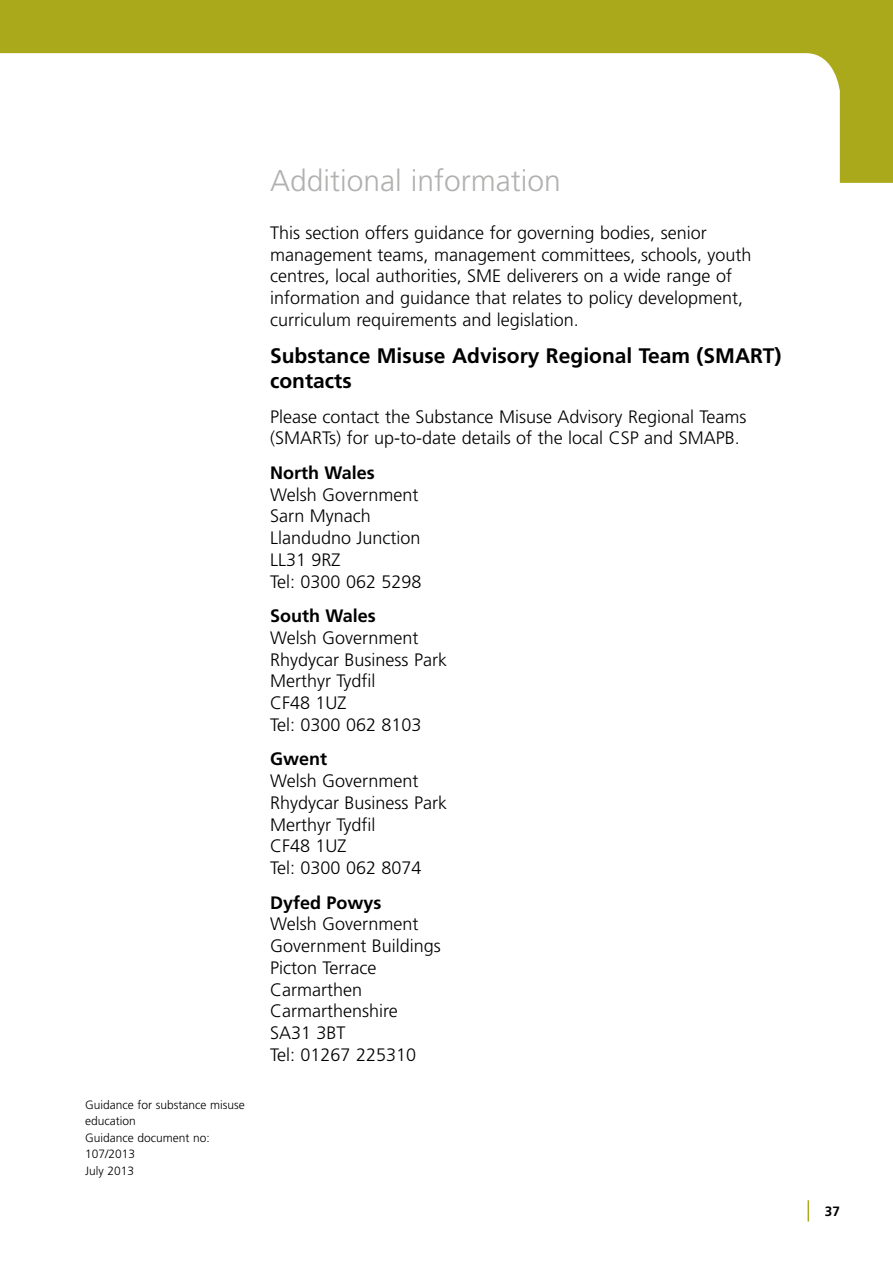
<style>
.page{position:relative;width:893px;height:1263px;background:#fff}
.page>*{position:absolute;margin:0;border:0;box-sizing:border-box;transform-origin:0 0}
.t1{font:300 30px "Frutiger LT Std";color:#b1b1b0}
.t2{font:700 21px/24.8px "Frutiger LT Std";color:#000}
.t3{font:300 18px/21.8px "Frutiger LT Std";color:#000}
.t4{font:700 18px "Frutiger LT Std";color:#000}
.t5{font:700 13.5px "Frutiger LT Std";color:#000}
.t6{font:300 12px/16.5px "Frutiger LT Std";color:#000}
</style>
<div class="page">
<svg style="left:0;top:0;width:893px;height:183px"></svg>
<hr style="left:807px;top:1200px;width:2px;height:21px;background:#aaa91c">
<p class="t6" style="left:85px;top:1096px;width:161px">Guidance for substance misuse education<br>Guidance document no:<br>107/2013<br>July 2013</p>
<h1 class="t1" style="left:270px;top:164px;width:292px">Additional information</h1>
<p class="t3" style="left:270px;top:222px;width:483px">This section offers guidance for governing bodies, senior management teams, management committees, schools, youth centres, local authorities, SME deliverers on a wide range of information and guidance that relates to policy development, curriculum requirements and legislation.</p>
<p class="t2" style="left:270px;top:344px;width:513px">Substance Misuse Advisory Regional Team (SMART) contacts</p>
<p class="t3" style="left:270px;top:406px;width:478px">Please contact the Substance Misuse Advisory Regional Teams (SMARTs) for up-to-date details of the local CSP and SMAPB.</p>
<p class="t4" style="left:270px;top:462px;width:106px">North Wales</p>
<p class="t3" style="left:270px;top:484px;width:153px">Welsh Government<br>Sarn Mynach<br>Llandudno Junction<br>LL31 9RZ<br>Tel: 0300 062 5298</p>
<p class="t4" style="left:270px;top:605px;width:107px">South Wales</p>
<p class="t3" style="left:270px;top:627px;width:179px">Welsh Government<br>Rhydycar Business Park<br>Merthyr Tydfil<br>CF48 1UZ<br>Tel: 0300 062 8103</p>
<p class="t4" style="left:270px;top:748px;width:59px">Gwent</p>
<p class="t3" style="left:270px;top:770px;width:179px">Welsh Government<br>Rhydycar Business Park<br>Merthyr Tydfil<br>CF48 1UZ<br>Tel: 0300 062 8074</p>
<p class="t4" style="left:270px;top:892px;width:113px">Dyfed Powys</p>
<p class="t3" style="left:270px;top:913px;width:172px">Welsh Government<br>Government Buildings<br>Picton Terrace<br>Carmarthen<br>Carmarthenshire<br>SA31 3BT<br>Tel: 01267 225310</p>
<p class="t5" style="left:825px;top:1203px;width:17px">37</p>
</div>
